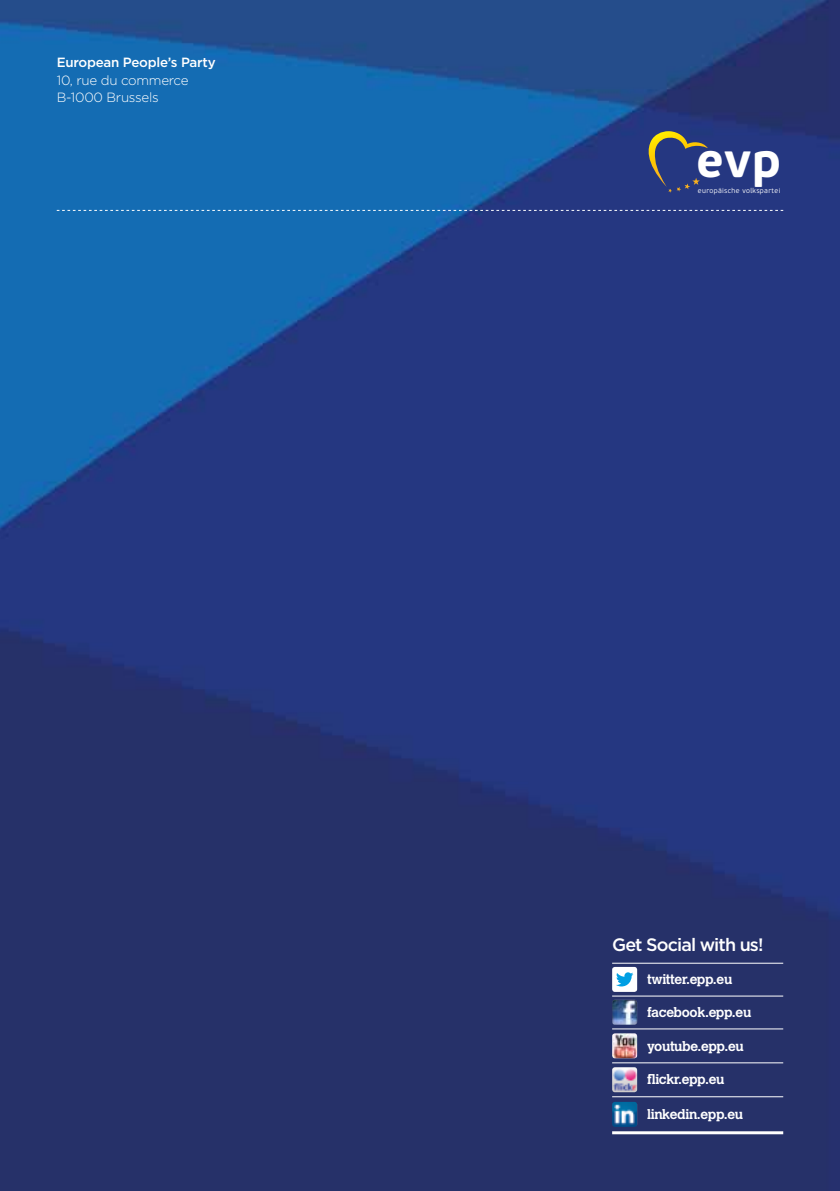
<style>
.page{position:relative;width:840px;height:1191px;background:#fff}
.page>*{position:absolute;margin:0;border:0;box-sizing:border-box;transform-origin:0 0}
.t1{font:700 48.6px "PF Beau Sans Pro";color:#fff}
.t2{font:500 18px "Gotham";letter-spacing:-.05em;color:#fff}
.t3{font:700 13.4px "Calvert MT Std";letter-spacing:-.025em;color:#fff}
.t4{font:300 13.4px/17.4px "Gotham";letter-spacing:-.02em;color:#fff}
.t5{font:500 13.4px "Gotham";letter-spacing:-.02em;color:#fff}
.t6{font:300 7px "PF Beau Sans Pro";letter-spacing:.05em;color:#fff}
</style>
<div class="page">
<img style="left:0;top:0;width:839px;height:1191px">
<svg style="left:57px;top:210px;width:725px;height:1px"></svg>
<img style="left:611px;top:999px;width:25px;height:25px">
<div style="left:611px;top:967px;width:25px;height:25px;background:#fff;border-radius:3px"></div>
<hr style="left:611px;top:1062px;width:171px;height:1px;background:#fff">
<hr style="left:611px;top:1028px;width:171px;height:1px;background:#fff">
<hr style="left:611px;top:1096px;width:171px;height:1px;background:#fff">
<hr style="left:611px;top:1131px;width:171px;height:3px;background:#fff">
<hr style="left:611px;top:995px;width:171px;height:1px;background:#fff">
<hr style="left:611px;top:962px;width:171px;height:1px;background:#fff">
<img style="left:611px;top:1033px;width:25px;height:25px">
<img style="left:611px;top:1101px;width:25px;height:25px">
<img style="left:611px;top:1067px;width:25px;height:25px">
<svg style="left:616px;top:972px;width:17px;height:14px"></svg>
<svg style="left:643px;top:131px;width:64px;height:62px;background:#424c6f"></svg>
<p class="t5" style="left:57px;top:54px;width:160px">European People’s Party</p>
<p class="t4" style="left:57px;top:71px;width:133px">10, rue du commerce<br>B-1000 Brussels</p>
<h1 class="t1" style="left:695px;top:130px;width:87px">evp</h1>
<p class="t6" style="left:697px;top:186px;width:84px">europäische volkspartei</p>
<h2 class="t2" style="left:611px;top:932px;width:153px">Get Social with us!</h2>
<p class="t3" style="left:646px;top:970px;width:87px">twitter.epp.eu</p>
<p class="t3" style="left:646px;top:1003px;width:106px">facebook.epp.eu</p>
<p class="t3" style="left:646px;top:1037px;width:98px">youtube.epp.eu</p>
<p class="t3" style="left:646px;top:1070px;width:79px">flickr.epp.eu</p>
<p class="t3" style="left:646px;top:1106px;width:97px">linkedin.epp.eu</p>
</div>
